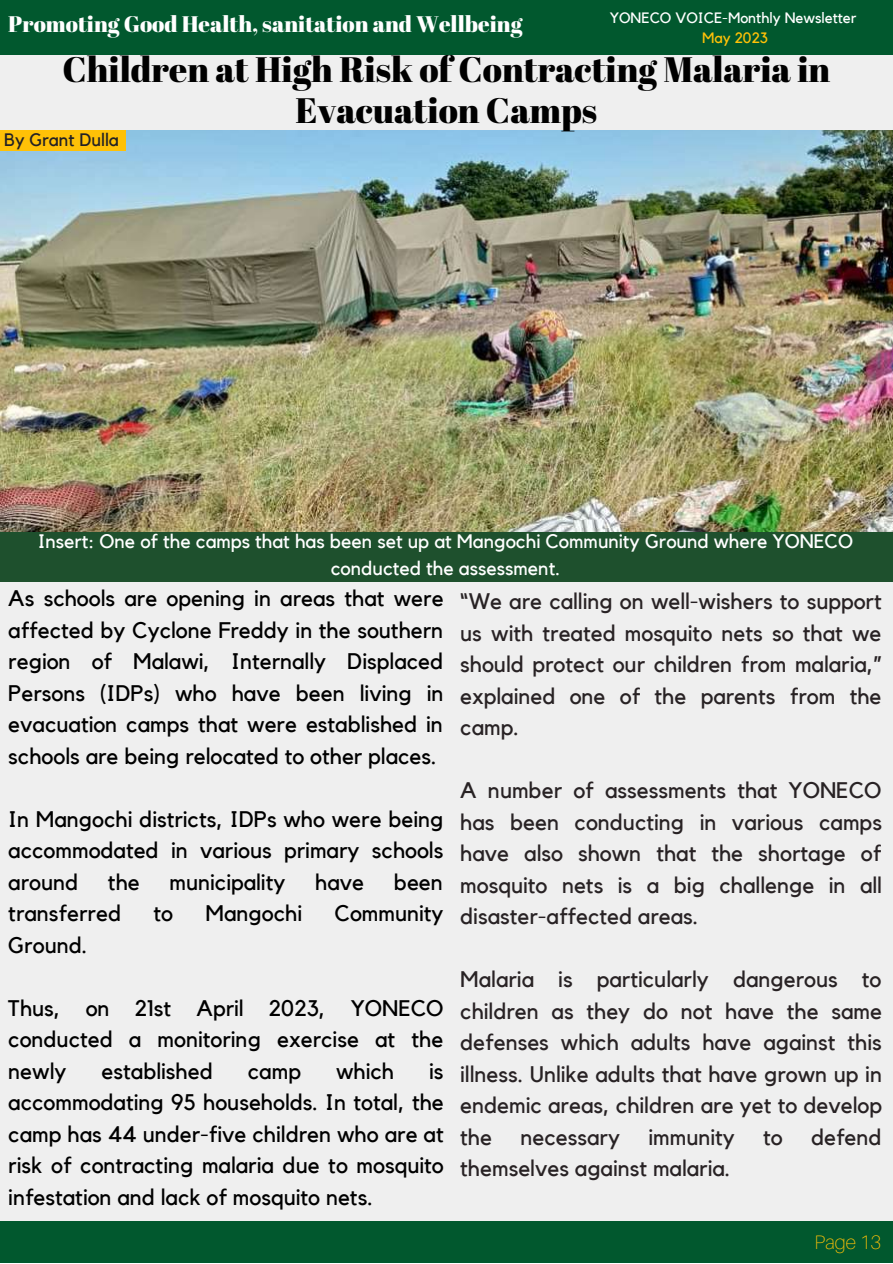
<style>
.page{position:relative;width:893px;height:1264px;background:#fff}
.page>*{position:absolute;margin:0;border:0;box-sizing:border-box;transform-origin:0 0}
.t1{font:35.25px/40.5px "Abril Fatface";color:#000;text-align:center}
.t2{font:22.5px/31.5px "Kollektif";color:#000;text-align:justify}
.t3{font:22.5px/31.5px "Kollektif";color:#282224;text-align:justify}
.t4{font:22.5px "Abril Fatface";color:#fff}
.t5{font:19.5px/27px "Kollektif";color:#fff;text-align:center}
.t6{font:100 19.5px "Aileron";color:#ffc107}
.t7{font:18px "Kollektif";color:#222125}
.t8{font:15px "Kollektif";color:#fff}
.t9{font:15px "Kollektif";color:#ffc107}
</style>
<div class="page">
<div style="left:0;top:0;width:892px;height:1262px;background:#efefef"></div>
<img style="left:0;top:130px;width:892px;height:402px">
<div style="left:0;top:1221px;width:892px;height:41px;background:#01582e"></div>
<div style="left:0;top:0;width:892px;height:55px;background:#01582e"></div>
<div style="left:0;top:532px;width:892px;height:50px;background:#1e502d"></div>
<div style="left:0;top:130px;width:126px;height:21px;background:#ffc107"></div>
<p class="t4" style="left:8px;top:8px;width:515px">Promoting Good Health, sanitation and Wellbeing</p>
<p class="t8" style="left:609px;top:11px;width:248px">YONECO VOICE-Monthly Newsletter</p>
<p class="t9" style="left:702px;top:31px;width:67px">May 2023</p>
<h1 class="t1" style="left:62px;top:48px;width:769px">Children at High Risk of Contracting Malaria in<br>Evacuation Camps</h1>
<p class="t7" style="left:4px;top:132px;width:116px">By Grant Dulla</p>
<p class="t5" style="left:38px;top:528px;width:816px">Insert: One of the camps that has been set up at Mangochi Community Ground where YONECO conducted the assessment.</p>
<p class="t2" style="left:8px;top:583px;width:437px">As schools are opening in areas that were affected by Cyclone Freddy in the southern region of Malawi, Internally Displaced Persons (IDPs) who have been living in evacuation camps that were established in schools are being relocated to other places.</p>
<p class="t2" style="left:8px;top:804px;width:436px">In Mangochi districts, IDPs who were being accommodated in various primary schools around</p>
<p class="t2" style="left:108px;top:867px;width:33px">the</p>
<p class="t2" style="left:169px;top:867px;width:117px">municipality</p>
<p class="t2" style="left:315px;top:867px;width:50px">have</p>
<p class="t2" style="left:394px;top:867px;width:50px">been</p>
<p class="t2" style="left:8px;top:898px;width:114px">transferred</p>
<p class="t2" style="left:153px;top:898px;width:21px">to</p>
<p class="t2" style="left:205px;top:898px;width:98px">Mangochi</p>
<p class="t2" style="left:334px;top:898px;width:110px">Community</p>
<p class="t2" style="left:8px;top:930px;width:80px">Ground.</p>
<p class="t2" style="left:8px;top:992px;width:436px">Thus, on 21st April 2023, YONECO conducted a monitoring exercise at the newly</p>
<p class="t2" style="left:102px;top:1055px;width:113px">established</p>
<p class="t2" style="left:248px;top:1055px;width:55px">camp</p>
<p class="t2" style="left:336px;top:1055px;width:59px">which</p>
<p class="t2" style="left:8px;top:1055px;width:437px;text-indent:421px">is accommodating 95 households. In total, the camp has 44 under-five children who are at risk of contracting malaria due to mosquito infestation and lack of mosquito nets.</p>
<p class="t3" style="left:460px;top:586px;width:423px">“We are calling on well-wishers to support us with treated mosquito nets so that we should protect our children from malaria,” explained one of the parents from the camp.</p>
<p class="t3" style="left:460px;top:775px;width:423px">A number of assessments that YONECO has been conducting in various camps have also shown that the shortage of mosquito nets is a big challenge in all disaster-affected areas.</p>
<p class="t3" style="left:460px;top:964px;width:423px">Malaria is particularly dangerous to children as they do not have the same defenses which adults have against this illness. Unlike adults that have grown up in endemic areas, children are yet to develop the</p>
<p class="t3" style="left:520px;top:1121px;width:101px">necessary</p>
<p class="t3" style="left:648px;top:1121px;width:88px">immunity</p>
<p class="t3" style="left:763px;top:1121px;width:21px">to</p>
<p class="t3" style="left:811px;top:1121px;width:72px">defend</p>
<p class="t3" style="left:460px;top:1153px;width:271px">themselves against malaria.</p>
<p class="t6" style="left:814px;top:1229px;width:68px">Page 13</p>
</div>
